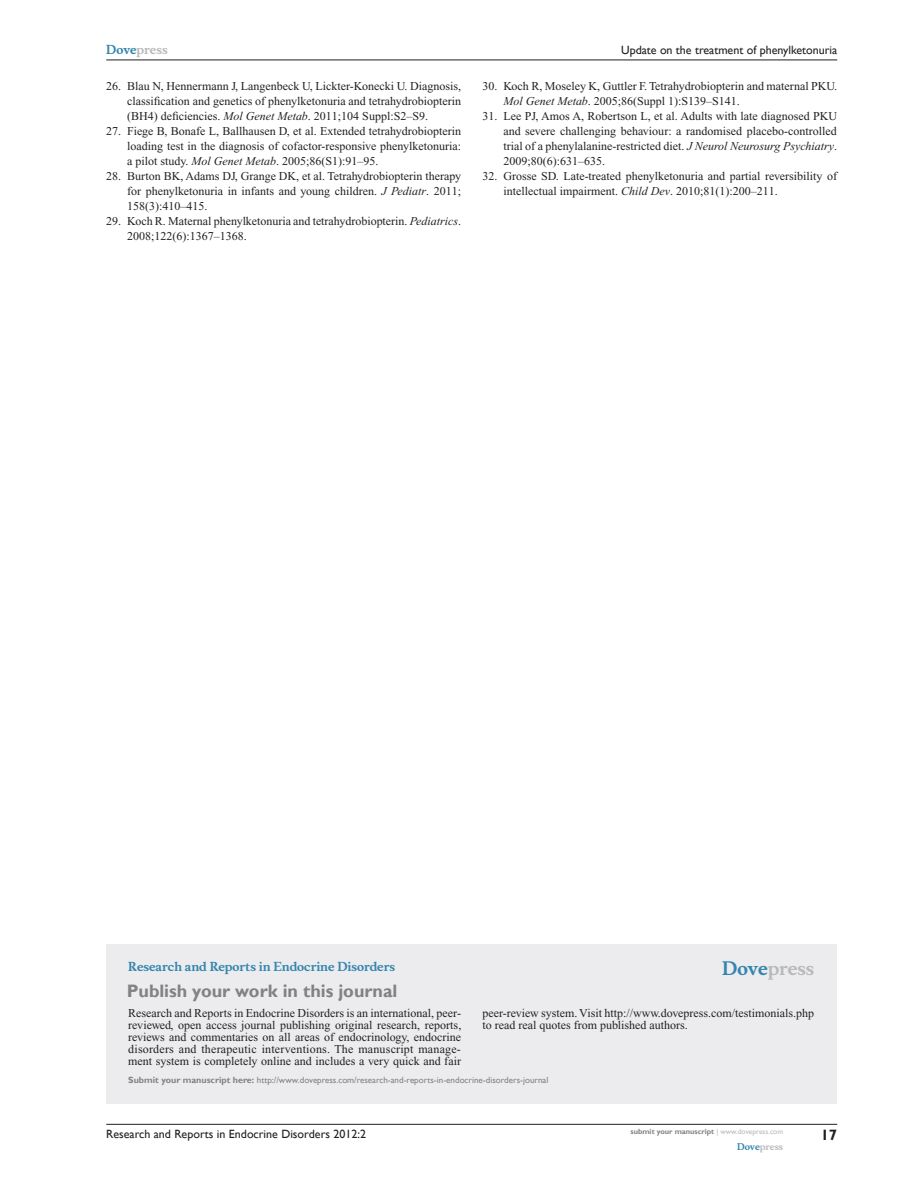
<style>
.page{position:relative;width:918px;height:1188px;background:#fff}
.page>*{position:absolute;margin:0;border:0;box-sizing:border-box;transform-origin:0 0}
.t1{font:700 18px "Gill Sans";color:#808285}
.t2{font:700 18px "Musee";color:#b8b9bc}
.t3{font:700 15px "Gill Sans";color:#231f20}
.t4{font:12px/15px "Times New Roman";color:#231f20;text-align:justify}
.t5{font:12px "Gill Sans";color:#231f20}
.t6{font:700 12px "Musee";color:#3485ae}
.t7{font:700 12px "Musee";color:#b8b9bc}
.t8{font:9px "Gill Sans";color:#808285}
.t9{font:700 9px "Musee";color:#b8b9bc}
.t10{font:700 7.5px "Gill Sans";color:#808285}
.s1{color:#3485ae}
.s2{font-style:italic}
.s3{font-weight:700}
.s4{font-weight:400;color:#b8b9bc}
</style>
<div class="page">
<div style="left:106px;top:944px;width:731px;height:159px;background:#ececee"></div>
<hr style="left:106px;top:1124px;width:731px;height:1px;background:#231f20">
<hr style="left:106px;top:60px;width:731px;height:1px;background:#231f20">
<p class="t7" style="left:106px;top:43px;width:63px"><span class="s1">Dove</span>press</p>
<p class="t4" style="left:127px;top:79px;width:335px;text-indent:-21px">26. Blau N, Hennermann J, Langenbeck U, Lickter-Konecki U. Diagnosis, classification and genetics of phenylketonuria and tetrahydrobiopterin (BH4) deficiencies. <span class="s2">Mol Genet Metab</span>. 2011;104 Suppl:S2–S9.</p>
<p class="t4" style="left:127px;top:124px;width:335px;text-indent:-21px">27. Fiege B, Bonafe L, Ballhausen D, et al. Extended tetrahydrobiopterin loading test in the diagnosis of cofactor-responsive phenylketonuria: a pilot study. <span class="s2">Mol Genet Metab</span>. 2005;86(S1):91–95.</p>
<p class="t4" style="left:127px;top:169px;width:335px;text-indent:-21px">28. Burton BK, Adams DJ, Grange DK, et al. Tetrahydrobiopterin therapy for phenylketonuria in infants and young children. <span class="s2">J Pediatr</span>. 2011; 158(3):410–415.</p>
<p class="t4" style="left:127px;top:214px;width:335px;text-indent:-21px">29. Koch R. Maternal phenylketonuria and tetrahydrobiopterin. <span class="s2">Pediatrics</span>.<br>2008;122(6):1367–1368.</p>
<p class="t5" style="left:621px;top:43px;width:218px">Update on the treatment of phenylketonuria</p>
<p class="t4" style="left:503px;top:79px;width:335px;text-indent:-21px">30. Koch R, Moseley K, Guttler F. Tetrahydrobiopterin and maternal PKU.<br><span class="s2">Mol Genet Metab</span>. 2005;86(Suppl 1):S139–S141.</p>
<p class="t4" style="left:503px;top:109px;width:335px;text-indent:-21px">31. Lee PJ, Amos A, Robertson L, et al. Adults with late diagnosed PKU and severe challenging behaviour: a randomised placebo-controlled trial of a phenylalanine-restricted diet. <span class="s2">J Neurol Neurosurg Psychiatry</span>.<br>2009;80(6):631–635.</p>
<p class="t4" style="left:503px;top:169px;width:335px;text-indent:-21px">32. Grosse SD. Late-treated phenylketonuria and partial reversibility of intellectual impairment. <span class="s2">Child Dev</span>. 2010;81(1):200–211.</p>
<p class="t6" style="left:128px;top:959px;width:268px">Research and Reports in Endocrine Disorders</p>
<h1 class="t1" style="left:127px;top:980px;width:272px">Publish your work in this journal</h1>
<h1 class="t2" style="left:722px;top:958px;width:94px"><span class="s1">Dove</span>press</h1>
<p class="t4" style="left:128px;top:1007px;width:335px;line-height:12px">Research and Reports in Endocrine Disorders is an international, peer&shy;reviewed, open access journal publishing original research, reports, reviews and commentaries on all areas of endocrinology, endocrine disorders and therapeutic interventions. The manuscript manage&shy;ment system is completely online and includes a very quick and fair</p>
<p class="t4" style="left:482px;top:1007px;width:333px;line-height:12px">peer-review system. Visit http://www.dovepress.com/testimonials.php to read real quotes from published authors.</p>
<p class="t8" style="left:128px;top:1075px;width:422px"><span class="s3">Submit your manuscript here:</span> http://www.dovepress.com/research-and-reports-in-endocrine-disorders-journal</p>
<p class="t5" style="left:106px;top:1127px;width:261px">Research and Reports in Endocrine Disorders 2012:2</p>
<p class="t10" style="left:631px;top:1127px;width:154px">submit your manuscript <span class="s4">| www.dovepress.com</span></p>
<p class="t9" style="left:737px;top:1141px;width:48px"><span class="s1">Dove</span>press</p>
<p class="t3" style="left:821px;top:1126px;width:18px">17</p>
</div>
